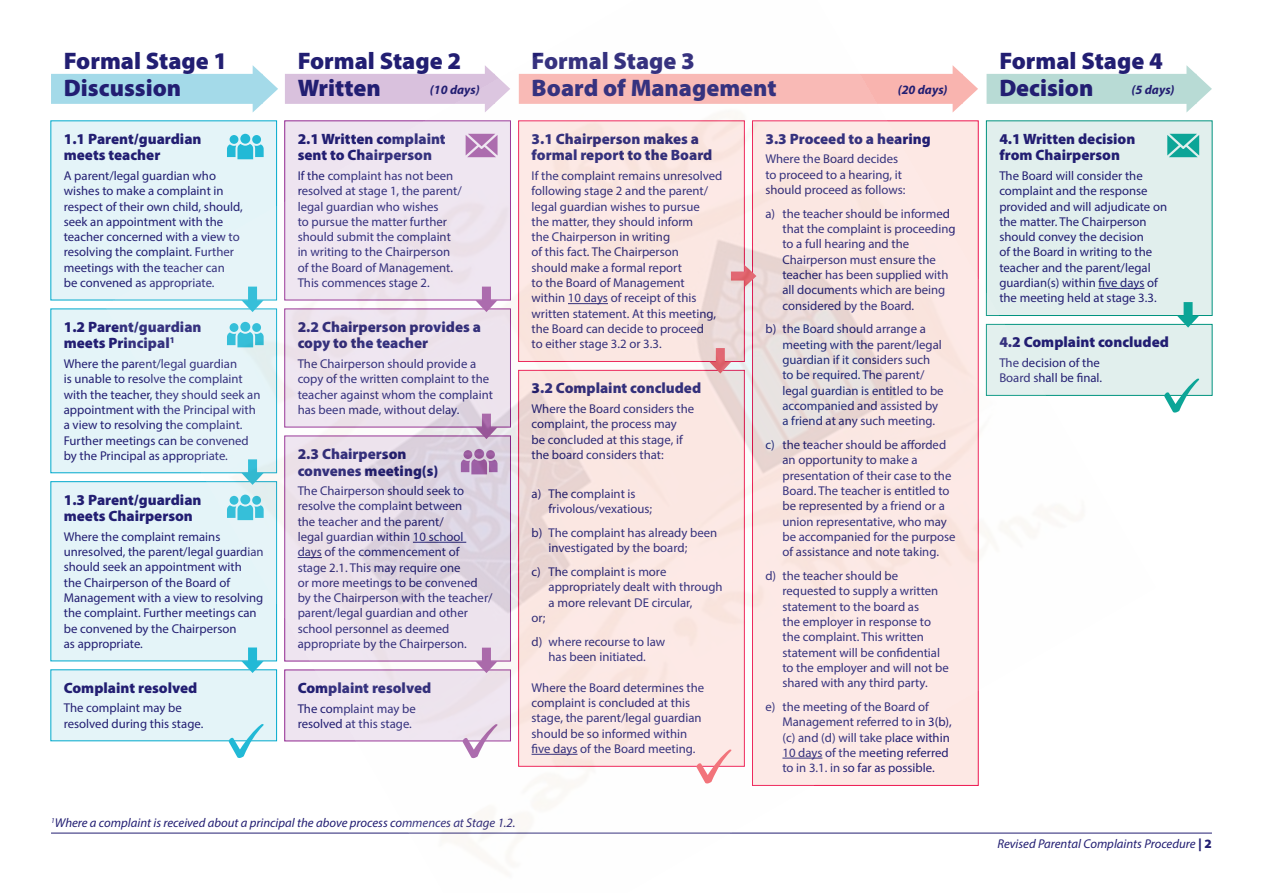
<style>
.page{position:relative;width:1263px;height:893px;background:#fff}
.page>*{position:absolute;margin:0;border:0;box-sizing:border-box;transform-origin:0 0}
.Heading_1{font:900 24px/27px "Myriad Pro";color:#221e72}
.Heading_2{font:900 15px/16.5px "Myriad Pro";color:#221e72}
.Body{font:12.75px/15.3px "Myriad Pro";color:#221e72}
.Small_Bullets{font:italic 12.75px "Myriad Pro";color:#221e72}
.Body-2{font:italic 700 12.75px "Myriad Pro";color:#221e72}
.s1{font-weight:900;font-style:normal}
</style>
<div class="page">
<div style="left:51px;top:74px;width:212px;height:30px;background:#a4dae9"></div>
<div style="left:986px;top:74px;width:210px;height:30px;background:#b8dbd5"></div>
<svg style="left:1186px;top:65px;width:26px;height:48px"></svg>
<hr style="left:51px;top:833px;width:1161px;height:1px;background:#221e72">
<svg style="left:1155px;top:120px;width:57px;height:293px;background:#d1e9e6"></svg>
<svg style="left:50px;top:120px;width:56px;height:622px;background:#ceedf3"></svg>
<img style="left:106px;top:65px;width:1049px;height:789px">
<p class="Heading_1" style="left:64px;top:46px;width:165px">Formal Stage 1<br>Discussion</p>
<p class="Heading_2" style="left:64px;top:130px;width:139px">1.1 Parent/guardian meets teacher</p>
<p class="Body" style="left:64px;top:168px;width:181px">A parent/legal guardian who wishes to make a complaint in respect of their own child, should, seek an appointment with the teacher concerned with a view to resolving the complaint. Further meetings with the teacher can<br>be convened as appropriate.</p>
<p class="Heading_2" style="left:64px;top:318px;width:139px">1.2 Parent/guardian meets Principal<sup>1</sup></p>
<p class="Body" style="left:64px;top:356px;width:198px">Where the parent/legal guardian<br>is unable to resolve the complaint with the teacher, they should seek an appointment with the Principal with a view to resolving the complaint.<br>Further meetings can be convened by the Principal as appropriate.</p>
<p class="Heading_2" style="left:64px;top:491px;width:139px">1.3 Parent/guardian meets Chairperson</p>
<p class="Body" style="left:64px;top:529px;width:201px">Where the complaint remains unresolved, the parent/legal guardian should seek an appointment with<br>the Chairperson of the Board of Management with a view to resolving the complaint. Further meetings can be convened by the Chairperson</p>
<p class="Body" style="left:64px;top:636px;width:81px">as appropriate.</p>
<p class="Heading_2" style="left:64px;top:679px;width:135px">Complaint resolved</p>
<p class="Body" style="left:64px;top:700px;width:141px">The complaint may be resolved during this stage.</p>
<p class="Heading_1" style="left:298px;top:46px;width:165px">Formal Stage 2<br>Written</p>
<p class="Body-2" style="left:430px;top:81px;width:51px">(10 days)</p>
<p class="Heading_2" style="left:298px;top:130px;width:149px">2.1 Written complaint sent to Chairperson</p>
<p class="Body" style="left:298px;top:168px;width:166px">If the complaint has not been resolved at stage 1, the parent/ legal guardian who wishes<br>to pursue the matter further should submit the complaint in writing to the Chairperson of the Board of Management.<br>This commences stage 2.</p>
<p class="Heading_2" style="left:298px;top:318px;width:185px">2.2 Chairperson provides a copy to the teacher</p>
<p class="Body" style="left:298px;top:356px;width:197px">The Chairperson should provide a copy of the written complaint to the teacher against whom the complaint has been made, without delay.</p>
<p class="Heading_2" style="left:298px;top:445px;width:142px">2.3 Chairperson convenes meeting(s)</p>
<p class="Body" style="left:298px;top:483px;width:168px">The Chairperson should seek to resolve the complaint between the teacher and the parent/ legal guardian within 10 school days of the commencement of stage 2.1. This may require one</p>
<p class="Body" style="left:298px;top:575px;width:196px">or more meetings to be convened by the Chairperson with the teacher/ parent/legal guardian and other school personnel as deemed appropriate by the Chairperson.</p>
<p class="Heading_2" style="left:298px;top:679px;width:135px">Complaint resolved</p>
<p class="Body" style="left:298px;top:700px;width:120px">The complaint may be resolved at this stage.</p>
<p class="Heading_1" style="left:531px;top:46px;width:247px">Formal Stage 3<br>Board of Management</p>
<p class="Body-2" style="left:898px;top:81px;width:51px">(20 days)</p>
<p class="Heading_2" style="left:531px;top:130px;width:182px">3.1 Chairperson makes a formal report to the Board</p>
<p class="Body" style="left:531px;top:168px;width:192px">If the complaint remains unresolved following stage 2 and the parent/ legal guardian wishes to pursue<br>the matter, they should inform<br>the Chairperson in writing<br>of this fact. The Chairperson<br>should make a formal report</p>
<p class="Body" style="left:531px;top:275px;width:186px">to the Board of Management within 10 days of receipt of this written statement. At this meeting, the Board can decide to proceed to either stage 3.2 or 3.3.</p>
<p class="Heading_2" style="left:531px;top:379px;width:171px">3.2 Complaint concluded</p>
<p class="Body" style="left:531px;top:401px;width:164px">Where the Board considers the complaint, the process may</p>
<p class="Body" style="left:531px;top:431px;width:153px">be concluded at this stage, if the board considers that:</p>
<p class="Body" style="left:549px;top:486px;width:105px;text-indent:-17px">a) The complaint is frivolous/vexatious;</p>
<p class="Body" style="left:549px;top:525px;width:170px;text-indent:-17px">b) The complaint has already been investigated by the board;</p>
<p class="Body" style="left:549px;top:564px;width:176px;text-indent:-17px">c) The complaint is more appropriately dealt with through a more relevant DE circular,</p>
<p class="Body" style="left:531px;top:610px;width:15px">or;</p>
<p class="Body" style="left:531px;top:634px;width:135px;text-align:center">d) where recourse to law has been initiated.</p>
<p class="Body" style="left:531px;top:680px;width:174px">Where the Board determines the complaint is concluded at this stage, the parent/legal guardian should be so informed within five days of the Board meeting.</p>
<p class="Heading_2" style="left:765px;top:130px;width:167px">3.3 Proceed to a hearing</p>
<p class="Body" style="left:765px;top:151px;width:142px">Where the Board decides to proceed to a hearing, it should proceed as follows:</p>
<p class="Body" style="left:782px;top:206px;width:175px;text-indent:-17px">a) the teacher should be informed that the complaint is proceeding to a full hearing and the<br>Chairperson must ensure the teacher has been supplied with all documents which are being considered by the Board.</p>
<p class="Body" style="left:782px;top:321px;width:163px;text-indent:-17px">b) the Board should arrange a meeting with the parent/legal guardian if it considers such to be required. The parent/ legal guardian is entitled to be accompanied and assisted by a friend at any such meeting.</p>
<p class="Body" style="left:782px;top:437px;width:175px;text-indent:-17px">c) the teacher should be afforded an opportunity to make a presentation of their case to the<br>Board. The teacher is entitled to be represented by a friend or a union representative, who may be accompanied for the purpose of assistance and note taking.</p>
<p class="Body" style="left:782px;top:568px;width:168px;text-indent:-17px">d) the teacher should be requested to supply a written statement to the board as<br>the employer in response to the complaint. This written statement will be confidential to the employer and will not be shared with any third party.</p>
<p class="Body" style="left:782px;top:699px;width:171px;text-indent:-17px">e) the meeting of the Board of<br>Management referred to in 3(b), (c) and (d) will take place within<br>10 days of the meeting referred to in 3.1. in so far as possible.</p>
<p class="Small_Bullets" style="left:51px;top:815px;width:466px"><sup>1</sup>Where a complaint is received about a principal the above process commences at Stage 1.2.</p>
<p class="Heading_1" style="left:999px;top:46px;width:165px">Formal Stage 4<br>Decision</p>
<p class="Body-2" style="left:1131px;top:81px;width:45px">(5 days)</p>
<p class="Heading_2" style="left:999px;top:130px;width:138px">4.1 Written decision from Chairperson</p>
<p class="Body" style="left:999px;top:168px;width:169px">The Board will consider the complaint and the response provided and will adjudicate on the matter. The Chairperson</p>
<p class="Body" style="left:999px;top:229px;width:160px">should convey the decision<br>of the Board in writing to the teacher and the parent/legal guardian(s) within five days of the meeting held at stage 3.3.</p>
<p class="Heading_2" style="left:999px;top:334px;width:171px">4.2 Complaint concluded</p>
<p class="Body" style="left:999px;top:355px;width:104px">The decision of the<br>Board shall be final.</p>
<p class="Small_Bullets" style="left:997px;top:836px;width:216px">Revised Parental Complaints Procedure <span class="s1">| 2</span></p>
</div>
